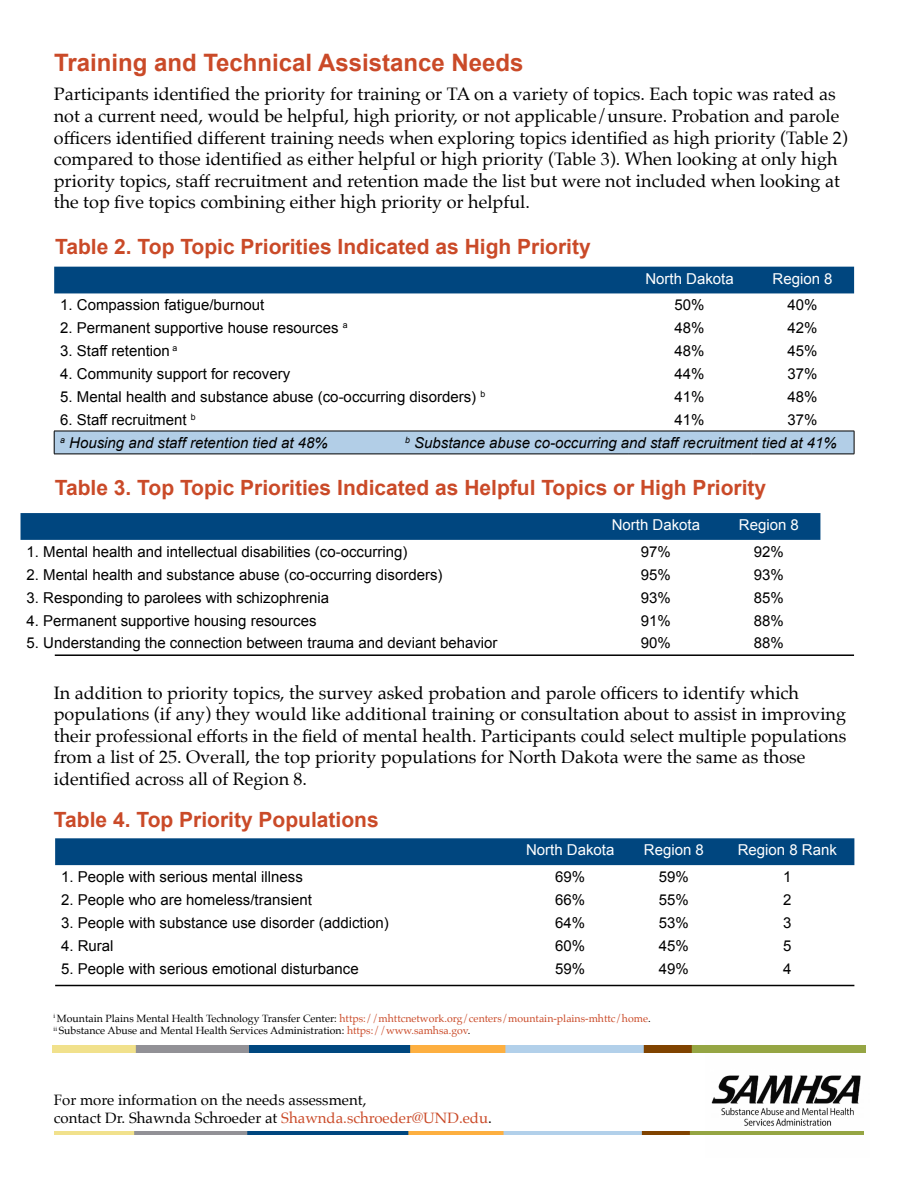
<style>
.page{position:relative;width:918px;height:1188px;background:#fff}
.page>*{position:absolute;margin:0;border:0;box-sizing:border-box;transform-origin:0 0}
.t1{font:700 24px "Arial";color:#ca4a28}
.t2{font:700 21px "Arial";color:#ca4a28}
.t3{font:18px/21.6px "Palatino";color:#000}
.t4{font:15px "Arial";color:#000}
.t5{font:15px/18px "Palatino";color:#000}
.t6{font:italic 15px "Arial";color:#000}
.t7{font:15px "Arial";color:#fff}
.t8{font:10.5px/12.6px "Palatino";color:#000}
.s1{color:#ca4a28}
</style>
<div class="page">
<div style="left:54px;top:267px;width:800px;height:26px;background:#00467f"></div>
<div style="left:54px;top:431px;width:800px;height:23px;background:#b2cee7"></div>
<hr style="left:54px;top:431px;width:574px;height:1px;background:#000">
<svg style="left:54px;top:431px;width:1px;height:23px"></svg>
<hr style="left:628px;top:431px;width:123px;height:1px;background:#000">
<hr style="left:751px;top:431px;width:103px;height:1px;background:#000">
<svg style="left:854px;top:431px;width:1px;height:23px"></svg>
<hr style="left:54px;top:454px;width:574px;height:1px;background:#000">
<hr style="left:628px;top:454px;width:123px;height:1px;background:#000">
<hr style="left:751px;top:454px;width:103px;height:1px;background:#000">
<svg style="left:21px;top:513px;width:799px;height:27px;background:#01477f"></svg>
<hr style="left:55px;top:654px;width:799px;height:2px;background:#000">
<div style="left:55px;top:838px;width:799px;height:27px;background:#00467f"></div>
<hr style="left:55px;top:985px;width:799px;height:1px;background:#000">
<img style="left:706px;top:1045px;width:160px;height:90px">
<img style="left:52px;top:1046px;width:814px;height:6px">
<img style="left:54px;top:1131px;width:810px;height:3px">
<h1 class="t1" style="left:54px;top:47px;width:471px">Training and Technical Assistance Needs</h1>
<p class="t3" style="left:54px;top:83px;width:796px">Participants identified the priority for training or TA on a variety of topics. Each topic was rated as not a current need, would be helpful, high priority, or not applicable/unsure. Probation and parole officers identified different training needs when exploring topics identified as high priority (Table 2) compared to those identified as either helpful or high priority (Table 3). When looking at only high priority topics, staff recruitment and retention made the list but were not included when looking at the top five topics combining either high priority or helpful.</p>
<p class="t2" style="left:55px;top:233px;width:537px">Table 2. Top Topic Priorities Indicated as High Priority</p>
<p class="t7" style="left:645px;top:268px;width:90px">North Dakota</p>
<p class="t7" style="left:773px;top:268px;width:62px">Region 8</p>
<p class="t4" style="left:60px;top:295px;width:206px">1. Compassion fatigue/burnout</p>
<p class="t4" style="left:675px;top:295px;width:32px">50%</p>
<p class="t4" style="left:788px;top:295px;width:32px">40%</p>
<p class="t4" style="left:60px;top:318px;width:289px">2. Permanent supportive house resources <sup>a</sup></p>
<p class="t4" style="left:675px;top:318px;width:32px">48%</p>
<p class="t4" style="left:788px;top:318px;width:32px">42%</p>
<p class="t4" style="left:60px;top:341px;width:119px">3. Staff retention <sup>a</sup></p>
<p class="t4" style="left:675px;top:341px;width:32px">48%</p>
<p class="t4" style="left:788px;top:341px;width:32px">45%</p>
<p class="t4" style="left:60px;top:364px;width:232px">4. Community support for recovery</p>
<p class="t4" style="left:675px;top:364px;width:32px">44%</p>
<p class="t4" style="left:788px;top:364px;width:32px">37%</p>
<p class="t4" style="left:60px;top:387px;width:427px">5. Mental health and substance abuse (co-occurring disorders) <sup>b</sup></p>
<p class="t4" style="left:675px;top:387px;width:32px">41%</p>
<p class="t4" style="left:788px;top:387px;width:32px">48%</p>
<p class="t4" style="left:60px;top:410px;width:137px">6. Staff recruitment <sup>b</sup></p>
<p class="t4" style="left:675px;top:410px;width:32px">41%</p>
<p class="t4" style="left:788px;top:410px;width:32px">37%</p>
<p class="t6" style="left:60px;top:433px;width:269px"><sup>a</sup> Housing and staff retention tied at 48%</p>
<p class="t6" style="left:405px;top:433px;width:433px"><sup>b</sup> Substance abuse co-occurring and staff recruitment tied at 41%</p>
<p class="t2" style="left:55px;top:474px;width:713px">Table 3. Top Topic Priorities Indicated as Helpful Topics or High Priority</p>
<p class="t7" style="left:612px;top:515px;width:90px">North Dakota</p>
<p class="t7" style="left:739px;top:515px;width:62px">Region 8</p>
<p class="t4" style="left:27px;top:542px;width:382px">1. Mental health and intellectual disabilities (co-occurring)</p>
<p class="t4" style="left:641px;top:542px;width:32px">97%</p>
<p class="t4" style="left:754px;top:542px;width:32px">92%</p>
<p class="t4" style="left:27px;top:565px;width:418px">2. Mental health and substance abuse (co-occurring disorders)</p>
<p class="t4" style="left:641px;top:565px;width:32px">95%</p>
<p class="t4" style="left:754px;top:565px;width:32px">93%</p>
<p class="t4" style="left:27px;top:588px;width:304px">3. Responding to parolees with schizophrenia</p>
<p class="t4" style="left:641px;top:588px;width:32px">93%</p>
<p class="t4" style="left:754px;top:588px;width:32px">85%</p>
<p class="t4" style="left:27px;top:610px;width:292px">4. Permanent supportive housing resources</p>
<p class="t4" style="left:641px;top:610px;width:32px">91%</p>
<p class="t4" style="left:754px;top:610px;width:32px">88%</p>
<p class="t4" style="left:27px;top:633px;width:473px">5. Understanding the connection between trauma and deviant behavior</p>
<p class="t4" style="left:641px;top:633px;width:32px">90%</p>
<p class="t4" style="left:754px;top:633px;width:32px">88%</p>
<p class="t3" style="left:54px;top:681px;width:794px">In addition to priority topics, the survey asked probation and parole officers to identify which populations (if any) they would like additional training or consultation about to assist in improving their professional efforts in the field of mental health. Participants could select multiple populations from a list of 25. Overall, the top priority populations for North Dakota were the same as those identified across all of Region 8.</p>
<p class="t2" style="left:54px;top:805px;width:326px">Table 4. Top Priority Populations</p>
<p class="t7" style="left:526px;top:840px;width:90px">North Dakota</p>
<p class="t7" style="left:644px;top:840px;width:62px">Region 8</p>
<p class="t7" style="left:738px;top:840px;width:101px">Region 8 Rank</p>
<p class="t4" style="left:61px;top:867px;width:243px">1. People with serious mental illness</p>
<p class="t4" style="left:555px;top:867px;width:32px">69%</p>
<p class="t4" style="left:659px;top:867px;width:32px">59%</p>
<p class="t4" style="left:783px;top:867px;width:10px">1</p>
<p class="t4" style="left:61px;top:890px;width:252px">2. People who are homeless/transient</p>
<p class="t4" style="left:555px;top:890px;width:32px">66%</p>
<p class="t4" style="left:659px;top:890px;width:32px">55%</p>
<p class="t4" style="left:783px;top:890px;width:10px">2</p>
<p class="t4" style="left:61px;top:913px;width:329px">3. People with substance use disorder (addiction)</p>
<p class="t4" style="left:555px;top:913px;width:32px">64%</p>
<p class="t4" style="left:659px;top:913px;width:32px">53%</p>
<p class="t4" style="left:783px;top:913px;width:10px">3</p>
<p class="t4" style="left:61px;top:936px;width:54px">4. Rural</p>
<p class="t4" style="left:555px;top:936px;width:32px">60%</p>
<p class="t4" style="left:659px;top:936px;width:32px">45%</p>
<p class="t4" style="left:783px;top:936px;width:10px">5</p>
<p class="t4" style="left:61px;top:959px;width:299px">5. People with serious emotional disturbance</p>
<p class="t4" style="left:555px;top:959px;width:32px">59%</p>
<p class="t4" style="left:659px;top:959px;width:32px">49%</p>
<p class="t4" style="left:783px;top:959px;width:10px">4</p>
<p class="t8" style="left:54px;top:1012px;width:599px"><sup>i</sup> Mountain Plains Mental Health Technology Transfer Center: <span class="s1">https://mhttcnetwork.org/centers/mountain-plains-mhttc/home</span>. <sup>ii</sup> Substance Abuse and Mental Health Services Administration: <span class="s1">https://www.samhsa.gov</span>.</p>
<p class="t5" style="left:54px;top:1090px;width:440px">For more information on the needs assessment,<br>contact Dr. Shawnda Schroeder at <span class="s1">Shawnda.schroeder@UND.edu</span>.</p>
</div>
